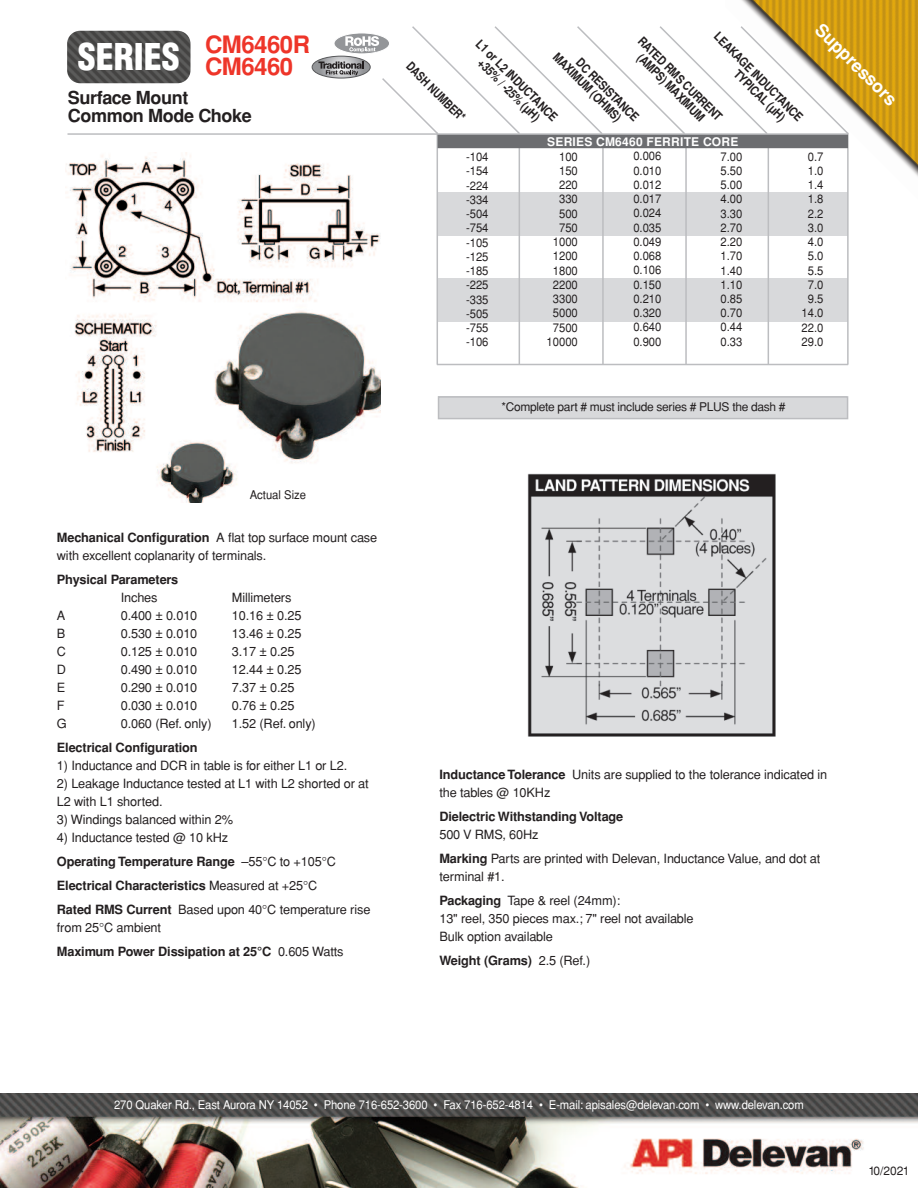
<style>
.page{position:relative;width:918px;height:1188px;background:#fff}
.page>*{position:absolute;margin:0;border:0;box-sizing:border-box;transform-origin:0 0}
.t1{font:900 condensed 36px "Helvetica";color:#fff}
.t2{font:700 24px/22.5px "Helvetica";letter-spacing:-.02em;color:#ee3529}
.t3{font:700 18px/18px "Helvetica";letter-spacing:-.02em;color:#231f20}
.t4{font:700 17.55px "Helvetica";color:#fff}
.t5{font:12.75px/24px "Helvetica";letter-spacing:-.01em;color:#231f20}
.t6{font:700 12.75px/24px "Helvetica";letter-spacing:-.01em;color:#231f20}
.t7{font:700 12.3px/12.3px "Helvetica";color:#231f20;text-align:center;scale:.85 1}
.t8{font:700 12.3px "Helvetica";color:#231f20;scale:.8 1}
.t9{font:12px/14.2px "Helvetica";color:#231f20;text-align:justify;scale:.94 1}
.t10{font:12px "Helvetica";letter-spacing:-.01em;color:#fff;scale:.94 1}
.t11{font:12px "Helvetica";letter-spacing:-.025em;color:#231f20}
.t12{font:700 12px "Helvetica";letter-spacing:.02em;color:#fff}
.t13{font:12px "Helvetica";color:#231f20}
.s1{font-weight:700}
.s2{font-weight:400}
</style>
<div class="page">
<img style="left:65px;top:152px;width:316px;height:350px">
<img style="left:527px;top:473px;width:249px;height:264px">
<div style="left:438px;top:193px;width:410px;height:43px;background:#d8d9db"></div>
<div style="left:438px;top:278px;width:410px;height:43px;background:#d8d9db"></div>
<img style="left:0;top:1093px;width:918px;height:95px">
<hr style="left:847px;top:133px;width:2px;height:231px;background:#bcbdc0">
<hr style="left:437px;top:133px;width:1px;height:231px;background:#bcbdc0">
<hr style="left:68px;top:133px;width:780px;height:2px;background:#bcbdc0">
<hr style="left:437px;top:364px;width:411px;height:1px;background:#bcbdc0">
<img style="left:67px;top:31px;width:124px;height:52px;border-radius:13px">
<svg style="left:312px;top:56px;width:58px;height:22px"></svg>
<div style="left:312px;top:56px;width:59px;height:22px;border:1px solid #57585a;border-radius:50%"></div>
<hr style="left:519px;top:137px;width:1px;height:227px;background:#bcbdc0">
<hr style="left:602px;top:137px;width:2px;height:227px;background:#bcbdc0">
<hr style="left:685px;top:137px;width:2px;height:227px;background:#bcbdc0">
<hr style="left:768px;top:137px;width:1px;height:227px;background:#bcbdc0">
<svg style="left:318px;top:26px;width:407px;height:110px"></svg>
<div style="left:438px;top:135px;width:410px;height:13px;background:#6c6d70"></div>
<div style="left:439px;top:397px;width:408px;height:22px;background:#d8d9db"></div>
<div style="left:438px;top:396px;width:410px;height:23px;border:2px solid #bcbdc0"></div>
<img style="left:725px;top:0;width:193px;height:200px">
<h1 class="t1" style="left:78px;top:43px;width:103px">SERIES</h1>
<h2 class="t2" style="left:205px;top:35px;width:107px">CM6460R<br>CM6460</h2>
<h3 class="t3" style="left:68px;top:91px;width:185px">Surface Mount<br>Common Mode Choke</h3>
<p class="t8" style="left:412px;top:61px;width:99px;rotate:45deg">DASH NUMBER*</p>
<p class="t7" style="left:748px;top:59px;width:95px;text-align:left;text-indent:-40px;rotate:45deg">LEAKAGE INDUCTANCE<br>TYPICAL (μH)</p>
<p class="t7" style="left:481px;top:38px;width:130px;rotate:45deg">L1 or L2 INDUCTANCE +35% / -25% (μH)</p>
<p class="t7" style="left:644px;top:35px;width:135px;rotate:45deg">RATED RMS CURRENT (AMPS) MAXIMUM</p>
<p class="t7" style="left:567px;top:42px;width:123px;text-align:left;text-indent:20px;rotate:45deg">DC RESISTANCE<br>MAXIMUM (OHMS)</p>
<p class="t12" style="left:547px;top:138px;width:193px">SERIES CM6460 FERRITE CORE</p>
<h3 class="t4" style="left:823px;top:22px;width:109px;rotate:45deg">Suppressors</h3>
<p class="t9" style="left:633px;top:150px;width:31px">0.006<br>0.010<br>0.012<br>0.017<br>0.024<br>0.035<br>0.049<br>0.068<br>0.106<br>0.150<br>0.210<br>0.320<br>0.640<br>0.900</p>
<p class="t9" style="left:547px;top:150px;width:35px;text-align:right">100<br>150<br>220<br>330<br>500<br>750<br>1000<br>1200<br>1800<br>2200<br>3300<br>5000<br>7500<br>10000</p>
<p class="t9" style="left:721px;top:150px;width:25px">7.00<br>5.50<br>5.00<br>4.00<br>3.30<br>2.70<br>2.20<br>1.70<br>1.40<br>1.10<br>0.85<br>0.70<br>0.44<br>0.33</p>
<p class="t9" style="left:466px;top:151px;width:25px">-104 -154 -224 -334 -504 -754 -105 -125 -185 -225 -335 -505 -755 -106</p>
<p class="t9" style="left:802px;top:151px;width:25px;text-align:center">0.7<br>1.0<br>1.4<br>1.8<br>2.2<br>3.0<br>4.0<br>5.0<br>5.5<br>7.0<br>9.5<br>14.0<br>22.0<br>29.0</p>
<p class="t11" style="left:501px;top:403px;width:286px">*Complete part # must include series # PLUS the dash #</p>
<p class="t9" style="left:250px;top:488px;width:61px">Actual Size</p>
<p class="t5" style="left:57px;top:530px;width:322px;line-height:18px"><span class="s1">Mechanical Configuration</span> A flat top surface mount case with excellent coplanarity of terminals.</p>
<p class="t6" style="left:57px;top:569px;width:123px">Physical Parameters</p>
<p class="t5" style="left:121px;top:587px;width:38px">Inches</p>
<p class="t5" style="left:232px;top:587px;width:61px">Millimeters</p>
<p class="t5" style="left:57px;top:605px;width:10px">A</p>
<p class="t5" style="left:121px;top:605px;width:78px">0.400 ± 0.010</p>
<p class="t5" style="left:232px;top:605px;width:71px">10.16 ± 0.25</p>
<p class="t5" style="left:57px;top:623px;width:10px">B</p>
<p class="t5" style="left:121px;top:623px;width:78px">0.530 ± 0.010</p>
<p class="t5" style="left:232px;top:623px;width:71px">13.46 ± 0.25</p>
<p class="t5" style="left:57px;top:641px;width:11px">C</p>
<p class="t5" style="left:121px;top:641px;width:78px">0.125 ± 0.010</p>
<p class="t5" style="left:232px;top:641px;width:64px">3.17 ± 0.25</p>
<p class="t5" style="left:57px;top:659px;width:11px">D</p>
<p class="t5" style="left:121px;top:659px;width:78px">0.490 ± 0.010</p>
<p class="t5" style="left:232px;top:659px;width:71px">12.44 ± 0.25</p>
<p class="t5" style="left:57px;top:677px;width:10px">E</p>
<p class="t5" style="left:121px;top:677px;width:78px">0.290 ± 0.010</p>
<p class="t5" style="left:232px;top:677px;width:64px">7.37 ± 0.25</p>
<p class="t5" style="left:57px;top:695px;width:9px">F</p>
<p class="t5" style="left:121px;top:695px;width:78px">0.030 ± 0.010</p>
<p class="t5" style="left:232px;top:695px;width:64px">0.76 ± 0.25</p>
<p class="t5" style="left:57px;top:713px;width:11px">G</p>
<p class="t5" style="left:121px;top:713px;width:92px">0.060 (Ref. only)</p>
<p class="t5" style="left:232px;top:713px;width:85px">1.52 (Ref. only)</p>
<p class="t6" style="left:57px;top:737px;width:142px">Electrical Configuration</p>
<p class="t5" style="left:57px;top:755px;width:292px">1) Inductance and DCR in table is for either L1 or L2.</p>
<p class="t5" style="left:57px;top:776px;width:313px;line-height:18px">2) Leakage Inductance tested at L1 with L2 shorted or at<br>L2 with L1 shorted.</p>
<p class="t5" style="left:57px;top:809px;width:178px">3) Windings balanced within 2%</p>
<p class="t5" style="left:57px;top:827px;width:315px">4) Inductance tested @ 10 kHz<br><span class="s1">Operating Temperature Range</span> –55°C to +105°C <span class="s1">Electrical Characteristics</span> Measured at +25°C<br><span class="s1">Rated RMS Current</span> Based upon 40°C temperature rise</p>
<p class="t6" style="left:57px;top:917px;width:288px"><span class="s2">from 25°C ambient<br></span>Maximum Power Dissipation at 25°C <span class="s2">0.605 Watts</span></p>
<p class="t5" style="left:439px;top:766px;width:389px;line-height:18px"><span class="s1">Inductance Tolerance</span> Units are supplied to the tolerance indicated in the tables @ 10KHz</p>
<p class="t6" style="left:439px;top:805px;width:185px">Dielectric Withstanding Voltage</p>
<p class="t5" style="left:439px;top:823px;width:383px">500 V RMS, 60Hz<br><span class="s1">Marking</span> Parts are printed with Delevan, Inductance Value, and dot at</p>
<p class="t5" style="left:439px;top:865px;width:182px">terminal #1.<br><span class="s1">Packaging</span> Tape &amp; reel (24mm):</p>
<p class="t5" style="left:439px;top:911px;width:256px;line-height:18px">13" reel, 350 pieces max.; 7" reel not available<br>Bulk option available</p>
<p class="t6" style="left:439px;top:950px;width:152px">Weight (Grams) <span class="s2">2.5 (Ref.)</span></p>
<p class="t10" style="left:114px;top:1100px;width:735px">270 Quaker Rd., East Aurora NY 14052 • Phone 716-652-3600 • Fax 716-652-4814 • E-mail: apisales@delevan.com • www.delevan.com</p>
<p class="t13" style="left:869px;top:1166px;width:42px">10/2021</p>
</div>
